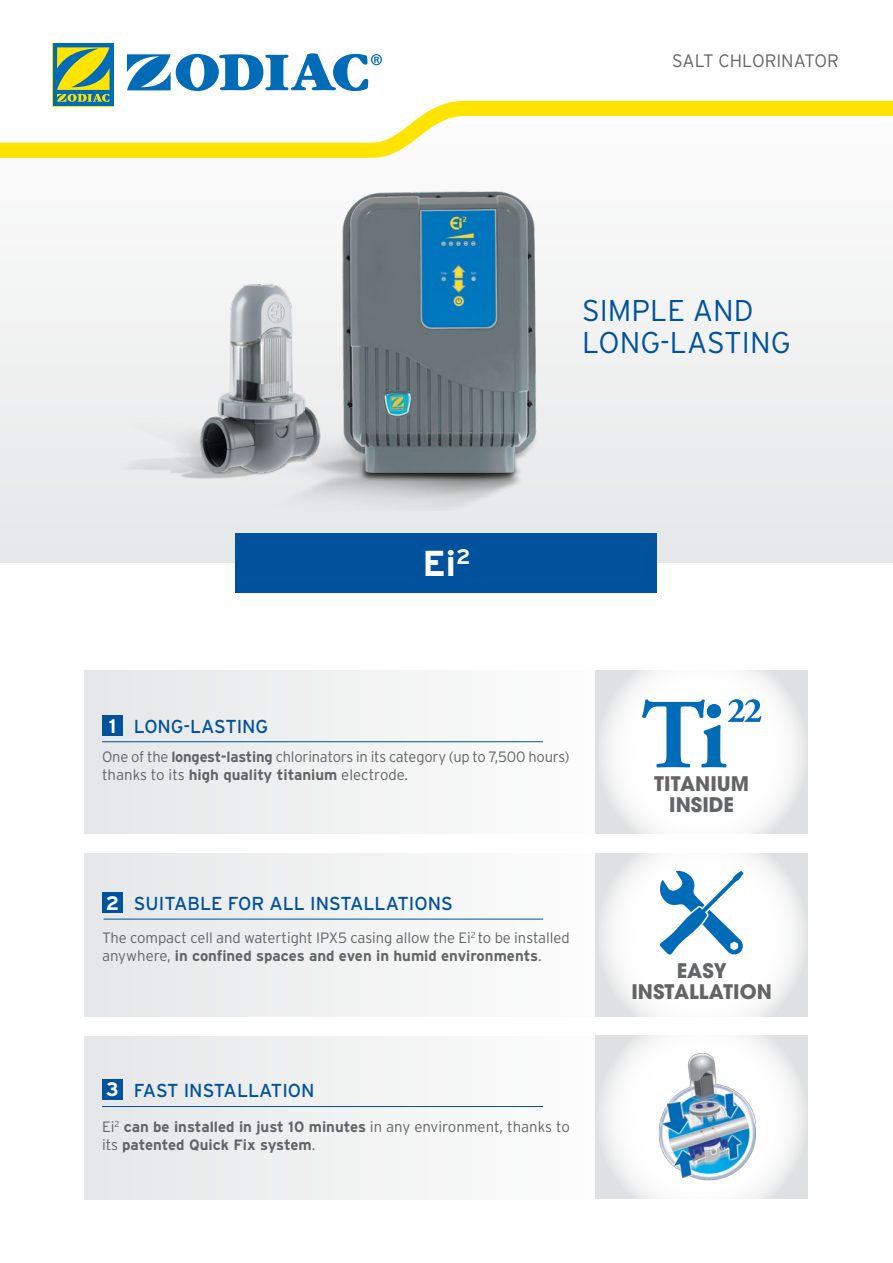
<style>
.page{position:relative;width:893px;height:1263px;background:#fff}
.page>*{position:absolute;margin:0;border:0;box-sizing:border-box;transform-origin:0 0}
.t1{font:700 36px "Interstate";color:#fff}
.t2{font:300 30px/31.5px "Interstate";color:#00529c}
.t3{font:700 19.95px/21px "Avant Garde LT";color:#636466;text-align:center}
.t4{font:18.75px "Interstate";color:#00529c}
.t5{font:300 18px "Interstate";color:#636466}
.t6{font:300 15px/18px "Interstate";letter-spacing:-.01em;color:#636466}
.t7{font:700 15px/18px "Interstate";color:#636466}
.s1{font-weight:700;font-size:19.5px;color:#fff}
.s2{font-weight:700}
.s3{font-weight:300}
</style>
<div class="page">
<div style="left:84px;top:853px;width:543px;height:164px;background:#f1f2f2"></div>
<svg style="left:595px;top:853px;width:213px;height:164px"></svg>
<svg style="left:595px;top:1035px;width:213px;height:164px"></svg>
<div style="left:0;top:85px;width:893px;height:478px;background:#f1f1f2"></div>
<div style="left:236px;top:533px;width:421px;height:60px;background:#00529c"></div>
<hr style="left:104px;top:919px;width:439px;height:1px;background:#00529c">
<div style="left:84px;top:1036px;width:543px;height:164px;background:#f1f1f2"></div>
<hr style="left:102px;top:1106px;width:441px;height:1px;background:#00529c">
<div style="left:84px;top:670px;width:543px;height:164px;background:#f1f2f2"></div>
<hr style="left:102px;top:741px;width:441px;height:1px;background:#00529c">
<svg style="left:595px;top:670px;width:213px;height:164px"></svg>
<img style="left:654px;top:1053px;width:105px;height:136px">
<svg style="left:642px;top:699px;width:119px;height:68px"></svg>
<svg style="left:659px;top:871px;width:85px;height:84px"></svg>
<img style="left:175px;top:253px;width:61px;height:253px">
<img style="left:236px;top:253px;width:61px;height:253px">
<img style="left:297px;top:191px;width:240px;height:319px">
<svg style="left:0;top:54px;width:893px;height:47px"></svg>
<svg style="left:0;top:101px;width:893px;height:57px;fill:#fffcfc"></svg>
<svg style="left:127px;top:53px;width:255px;height:38px"></svg>
<svg style="left:52px;top:43px;width:62px;height:63px"></svg>
<div style="left:53px;top:43px;width:60px;height:63px;background:#006bb7"></div>
<svg style="left:57px;top:47px;width:53px;height:55px"></svg>
<div style="left:102px;top:892px;width:21px;height:21px;background:#00529c"></div>
<div style="left:102px;top:1079px;width:21px;height:21px;background:#00529c"></div>
<div style="left:102px;top:715px;width:21px;height:21px;background:#00529c"></div>
<p class="t5" style="left:672px;top:51px;width:168px">SALT CHLORINATOR</p>
<h2 class="t2" style="left:582px;top:294px;width:210px">SIMPLE AND<br>LONG-LASTING</h2>
<p class="t4" style="left:109px;top:716px;width:161px"><span class="s1">1</span> LONG-LASTING</p>
<h1 class="t1" style="left:423px;top:543px;width:49px">Ei<sup>2</sup></h1>
<p class="t6" style="left:102px;top:747px;width:469px">One of the <span class="s2">longest-lasting</span> chlorinators in its category (up to 7,500 hours) thanks to its <span class="s2">high quality titanium</span> electrode.</p>
<p class="t4" style="left:106px;top:893px;width:348px"><span class="s1">2</span> SUITABLE FOR ALL INSTALLATIONS</p>
<p class="t6" style="left:102px;top:929px;width:469px">The compact cell and watertight IPX5 casing allow the Ei<sup>2</sup> to be installed anywhere, <span class="s2">in confined spaces and even in humid environments</span>.</p>
<p class="t4" style="left:106px;top:1080px;width:210px"><span class="s1">3</span> FAST INSTALLATION</p>
<p class="t7" style="left:102px;top:1117px;width:469px"><span class="s3">Ei</span><sup>2</sup> can be installed in just 10 minutes <span class="s3">in any environment, thanks to its</span> patented Quick Fix system<span class="s3">.</span></p>
<h3 class="t3" style="left:654px;top:773px;width:96px">TITANIUM<br>INSIDE</h3>
<h3 class="t3" style="left:631px;top:960px;width:142px">EASY<br>INSTALLATION</h3>
</div>
